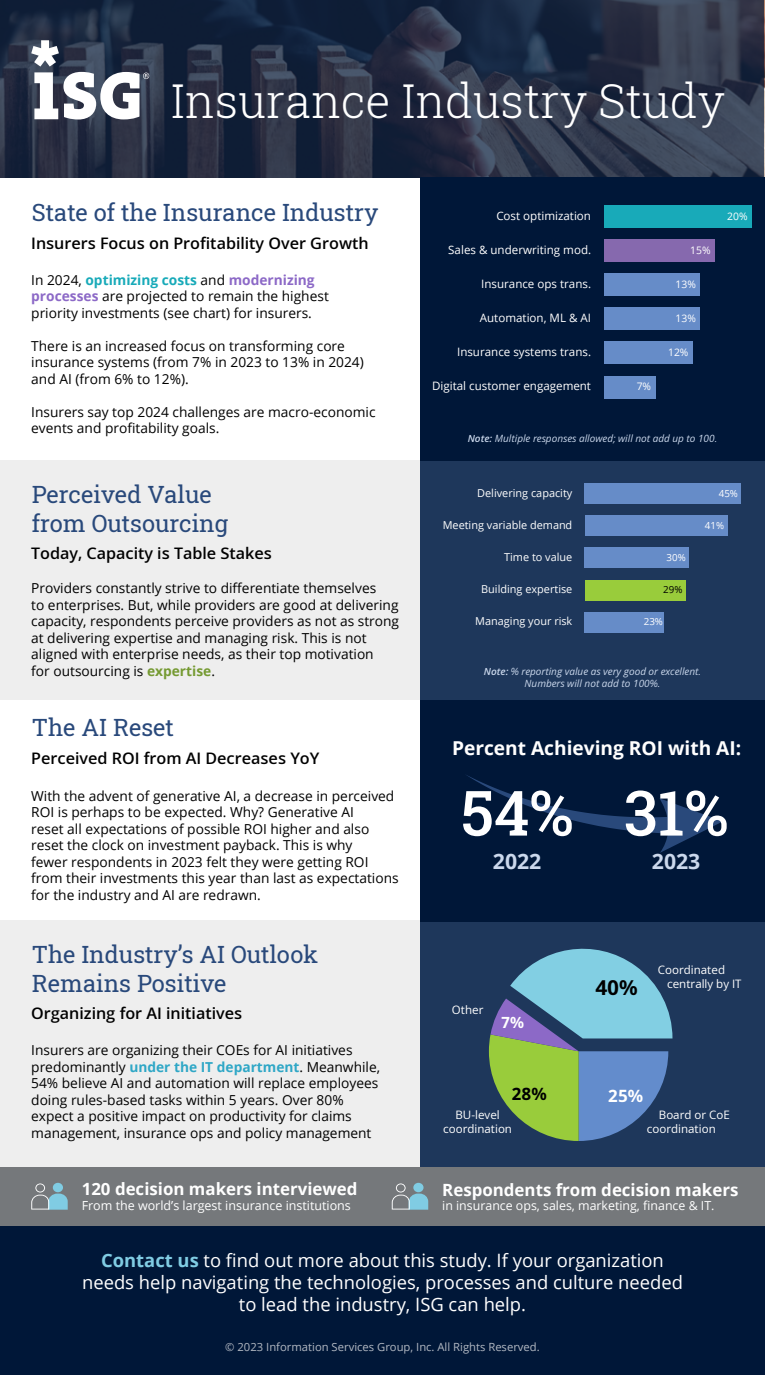
<style>
.page{position:relative;width:765px;height:1375px;background:#fff}
.page>*{position:absolute;margin:0;border:0;box-sizing:border-box;transform-origin:0 0}
.t1{font:62.5px "Roboto Slab ISG P Medium";color:#fff}
.t2{font:46.75px "Roboto Slab ISG P Light";color:#fff}
.t3{font:23.75px/28.5px "Roboto Slab ISG P Regular";color:#29497b}
.t4{font:700 21.25px "Open Sans";color:#cbd8ec}
.t5{font:700 20.5px "Open Sans ISG";color:#000}
.t6{font:700 19.12px "Open Sans";color:#fff}
.t7{font:18.38px/22.1px "Open Sans";color:#fff;text-align:center}
.t8{font:700 17px "Open Sans ISG";color:#000}
.t9{font:700 17px "Open Sans ISG";color:#fff}
.t10{font:700 16.88px "Open Sans";color:#fff}
.t11{font:600 16.25px "Open Sans ISG";color:#000}
.t12{font:700 15.38px "Open Sans ISG";color:#fff}
.t13{font:13.75px/16.5px "Open Sans";color:#000}
.t14{font:12.5px "Open Sans";color:#fff}
.t15{font:12.38px "Open Sans";color:#fff}
.t16{font:11.62px "Open Sans";color:#fff}
.t17{font:11.62px/14px "Open Sans ISG";color:#fff}
.t18{font:11.25px "Open Sans";color:#fff}
.t19{font:10.88px "Open Sans";color:#fff}
.t20{font:10.38px "Open Sans";color:#fff}
.t21{font:italic 10px/12px "Open Sans ISG";color:#cbd8ec;text-align:center}
.t22{font:9.75px "Open Sans";color:#fff}
.t23{font:9.75px "Open Sans";color:#000}
.s1{font-weight:700;color:#18aab9}
.s2{font-weight:700;color:#8c69c7}
.s3{font-weight:700;color:#759a32}
.s4{font-weight:700;color:#2fa7c6}
.s5{font-weight:600}
.s6{font-weight:700;color:#80cce3}
</style>
<div class="page">
<div style="left:0;top:920px;width:440px;height:249px;background:#eee"></div>
<div style="left:420px;top:899px;width:345px;height:270px;background:#1e375b"></div>
<div style="left:420px;top:697px;width:345px;height:225px;background:#001738"></div>
<div style="left:0;top:460px;width:440px;height:239px;background:#eee"></div>
<div style="left:420px;top:460px;width:345px;height:239px;background:#1e375b"></div>
<svg style="left:1px;top:0;width:763px;height:178px;background:#252f45"></svg>
<svg style="left:31px;top:40px;width:118px;height:80px"></svg>
<div style="left:420px;top:178px;width:345px;height:283px;background:#001738"></div>
<div style="left:0;top:1217px;width:765px;height:158px;background:#001738"></div>
<div style="left:0;top:1167px;width:765px;height:59px;background:#75787b"></div>
<svg style="left:31px;top:1183px;width:37px;height:27px"></svg>
<svg style="left:392px;top:1183px;width:36px;height:27px"></svg>
<svg style="left:466px;top:775px;width:257px;height:78px"></svg>
<div style="left:585px;top:483px;width:156px;height:21px;background:#668cc8"></div>
<div style="left:585px;top:516px;width:142px;height:20px;background:#668cc8"></div>
<div style="left:585px;top:548px;width:104px;height:20px;background:#668cc8"></div>
<div style="left:585px;top:580px;width:101px;height:20px;background:#99cc3b"></div>
<div style="left:585px;top:612px;width:79px;height:21px;background:#668cc8"></div>
<svg style="left:489px;top:948px;width:183px;height:193px"></svg>
<div style="left:604px;top:206px;width:148px;height:22px;background:#18aab9"></div>
<div style="left:604px;top:240px;width:111px;height:22px;background:#8669ae"></div>
<div style="left:604px;top:274px;width:96px;height:22px;background:#668cc8"></div>
<div style="left:604px;top:308px;width:96px;height:22px;background:#668cc8"></div>
<div style="left:604px;top:342px;width:89px;height:22px;background:#668cc8"></div>
<div style="left:604px;top:376px;width:52px;height:22px;background:#668cc8"></div>
<p class="t2" style="left:171px;top:69px;width:555px">Insurance Industry Study</p>
<p class="t3" style="left:32px;top:198px;width:348px">State of the Insurance Industry</p>
<p class="t11" style="left:31px;top:231px;width:339px">Insurers Focus on Profitability Over Growth</p>
<p class="t13" style="left:31px;top:271px;width:299px">In 2024, <span class="s1">optimizing costs</span> and <span class="s2">modernizing processes</span> are projected to remain the highest priority investments (see chart) for insurers.</p>
<p class="t13" style="left:31px;top:337px;width:334px">There is an increased focus on transforming core insurance systems (from 7% in 2023 to 13% in 2024) and AI (from 6% to 12%).</p>
<p class="t13" style="left:31px;top:403px;width:346px">Insurers say top 2024 challenges are macro-economic events and profitability goals.</p>
<p class="t3" style="left:32px;top:480px;width:198px">Perceived Value from Outsourcing</p>
<p class="t11" style="left:31px;top:542px;width:242px">Today, Capacity is Table Stakes</p>
<p class="t13" style="left:31px;top:579px;width:369px">Providers constantly strive to differentiate themselves<br>to enterprises. But, while providers are good at delivering capacity, respondents perceive providers as not as strong at delivering expertise and managing risk. This is not aligned with enterprise needs, as their top motivation<br>for outsourcing is <span class="s3">expertise</span>.</p>
<p class="t3" style="left:32px;top:713px;width:144px">The AI Reset</p>
<p class="t11" style="left:31px;top:746px;width:290px">Perceived ROI from AI Decreases YoY</p>
<p class="t13" style="left:31px;top:787px;width:369px">With the advent of generative AI, a decrease in perceived ROI is perhaps to be expected. Why? Generative AI<br>reset all expectations of possible ROI higher and also reset the clock on investment payback. This is why<br>fewer respondents in 2023 felt they were getting ROI from their investments this year than last as expectations for the industry and AI are redrawn.</p>
<p class="t3" style="left:32px;top:940px;width:288px">The Industry’s AI Outlook<br>Remains Positive</p>
<p class="t11" style="left:31px;top:1002px;width:213px">Organizing for AI initiatives</p>
<p class="t13" style="left:31px;top:1042px;width:350px">Insurers are organizing their COEs for AI initiatives predominantly <span class="s4">under the IT department</span>. Meanwhile, 54% believe AI and automation will replace employees doing rules-based tasks within 5 years. Over 80% expect a positive impact on productivity for claims management, insurance ops and policy management</p>
<p class="t10" style="left:82px;top:1177px;width:277px">120 decision makers interviewed</p>
<p class="t14" style="left:82px;top:1197px;width:271px">From the world’s largest insurance institutions</p>
<p class="t16" style="left:496px;top:208px;width:96px">Cost optimization</p>
<p class="t20" style="left:727px;top:209px;width:22px">20%</p>
<p class="t16" style="left:448px;top:242px;width:144px">Sales &amp; underwriting mod.</p>
<p class="t20" style="left:690px;top:243px;width:22px">15%</p>
<p class="t16" style="left:481px;top:276px;width:111px">Insurance ops trans.</p>
<p class="t20" style="left:676px;top:277px;width:22px">13%</p>
<p class="t16" style="left:480px;top:310px;width:113px">Automation, ML &amp; AI</p>
<p class="t20" style="left:676px;top:311px;width:22px">13%</p>
<p class="t16" style="left:457px;top:344px;width:136px">Insurance systems trans.</p>
<p class="t20" style="left:668px;top:345px;width:22px">12%</p>
<p class="t16" style="left:432px;top:378px;width:160px">Digital customer engagement</p>
<p class="t20" style="left:637px;top:379px;width:16px">7%</p>
<p class="t21" style="left:468px;top:432px;width:251px"><span class="s5">Note:</span> Multiple responses allowed; will not add up to 100.</p>
<p class="t19" style="left:477px;top:486px;width:97px">Delivering capacity</p>
<p class="t19" style="left:443px;top:518px;width:131px">Meeting variable demand</p>
<p class="t19" style="left:504px;top:550px;width:70px">Time to value</p>
<p class="t19" style="left:481px;top:582px;width:93px">Building expertise</p>
<p class="t19" style="left:475px;top:614px;width:99px">Managing your risk</p>
<p class="t22" style="left:644px;top:615px;width:21px">23%</p>
<p class="t22" style="left:667px;top:551px;width:21px">30%</p>
<p class="t23" style="left:663px;top:583px;width:21px">29%</p>
<p class="t22" style="left:642px;top:615px;width:21px">23%</p>
<p class="t22" style="left:719px;top:486px;width:21px">45%</p>
<p class="t22" style="left:705px;top:519px;width:21px">41%</p>
<p class="t21" style="left:484px;top:665px;width:219px"><span class="s5">Note:</span> % reporting value as very good or excellent.<br>Numbers will not add to 100%.</p>
<p class="t6" style="left:452px;top:735px;width:291px">Percent Achieving ROI with AI:</p>
<p class="t1" style="left:461px;top:770px;width:114px">54%</p>
<p class="t4" style="left:493px;top:846px;width:50px">2022</p>
<p class="t1" style="left:624px;top:770px;width:106px">31%</p>
<p class="t4" style="left:652px;top:846px;width:50px">2023</p>
<p class="t17" style="left:452px;top:1003px;width:33px">Other</p>
<p class="t12" style="left:501px;top:1011px;width:24px">7%</p>
<h3 class="t5" style="left:595px;top:973px;width:44px">40%</h3>
<p class="t17" style="left:667px;top:962px;width:76px;text-indent:-9px">Coordinated centrally by IT</p>
<p class="t8" style="left:512px;top:1081px;width:37px">28%</p>
<p class="t9" style="left:608px;top:1083px;width:37px">25%</p>
<p class="t17" style="left:443px;top:1107px;width:70px;text-align:center">BU-level coordination</p>
<p class="t17" style="left:647px;top:1107px;width:85px;text-indent:12px">Board or CoE coordination</p>
<p class="t10" style="left:442px;top:1177px;width:298px">Respondents from decision makers</p>
<p class="t15" style="left:442px;top:1197px;width:274px">in insurance ops, sales, marketing, finance &amp; IT.</p>
<p class="t7" style="left:82px;top:1248px;width:602px"><span class="s6">Contact us</span> to find out more about this study. If your organization needs help navigating the technologies, processes and culture needed</p>
<p class="t7" style="left:239px;top:1293px;width:289px">to lead the industry, ISG can help.</p>
<p class="t18" style="left:225px;top:1339px;width:316px">© 2023 Information Services Group, Inc. All Rights Reserved.</p>
</div>
